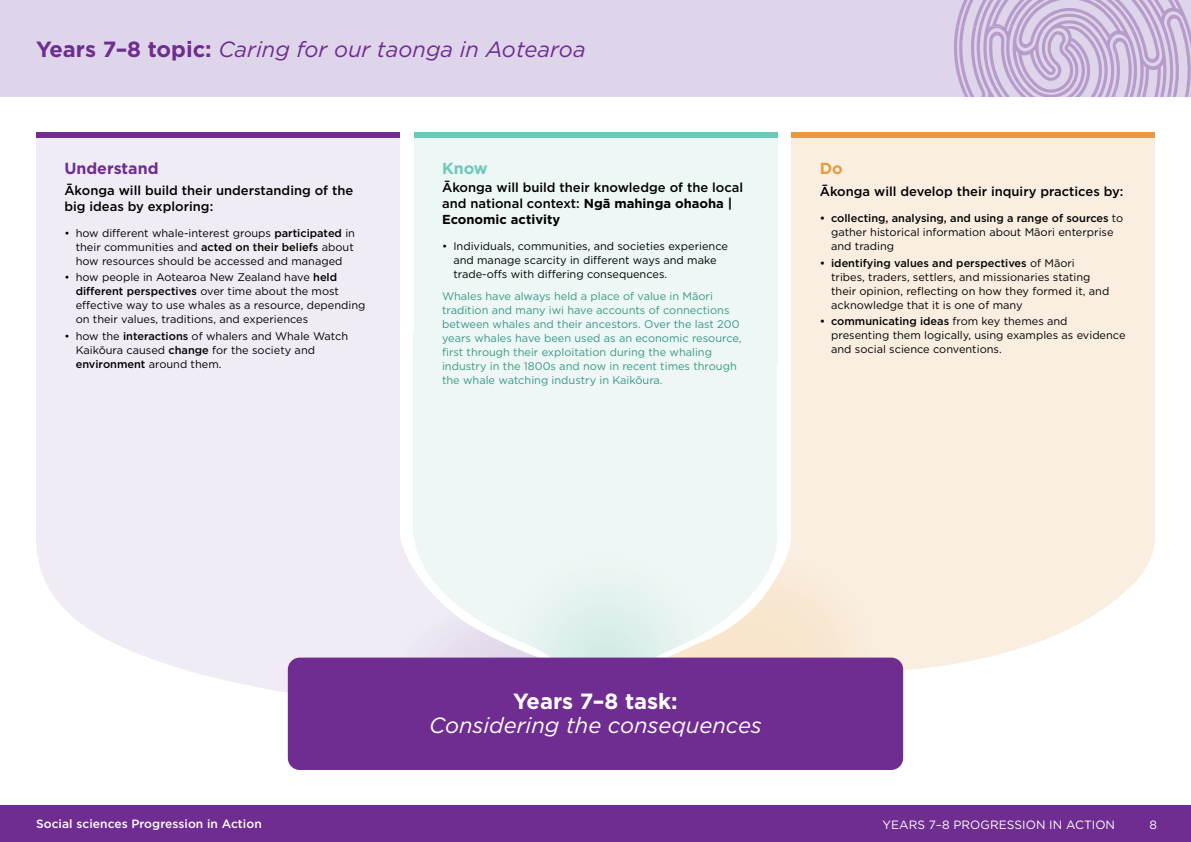
<style>
.page{position:relative;width:1191px;height:842px;background:#fff}
.page>*{position:absolute;margin:0;border:0;box-sizing:border-box;transform-origin:0 0}
.t1{font:italic 22px "Gotham";color:#6f2c91}
.t2{font:italic 22px "Gotham";color:#fff}
.t3{font:700 22px "Gotham";color:#fff}
.t4{font:700 16px "Gotham";color:#6f2c91}
.t5{font:700 16px "Gotham";color:#6ec8b8}
.t6{font:700 16px "Gotham";color:#e59a44}
.t7{font:500 13px/16px "Gotham";color:#000}
.t8{font:500 12px "Gotham";letter-spacing:.005em;color:#fff}
.t9{font:12px "Gotham";letter-spacing:.005em;color:#fff}
.t10{font:11px/14px "Gotham";color:#000}
.t11{font:11px/14px "Gotham";color:#3a9786}
.s1{font-weight:700;font-style:normal}
.s2{font-weight:500}
.s3{font-weight:700}
</style>
<div class="page">
<div style="left:0;top:806px;width:1191px;height:36px;background:#6f2c91"></div>
<div style="left:0;top:0;width:1191px;height:96px;background:#dfd5ea"></div>
<svg style="left:954px;top:0;width:237px;height:96px"></svg>
<div style="left:36px;top:333px;width:363px;height:203px;background:#f0ebf5"></div>
<svg style="left:36px;top:527px;width:378px;height:217px;fill:#f0ebf5"></svg>
<div style="left:372px;top:580px;width:42px;height:78px;background:#f0ebf5"></div>
<div style="left:791px;top:333px;width:364px;height:203px;background:#faeee1"></div>
<svg style="left:788px;top:536px;width:367px;height:207px;fill:#faeee1"></svg>
<svg style="left:777px;top:552px;width:102px;height:106px;background:#f8ead9"></svg>
<div style="left:414px;top:333px;width:363px;height:203px;background:#eef7f5"></div>
<svg style="left:414px;top:536px;width:363px;height:122px;background:#f0f0ee"></svg>
<svg style="left:485px;top:536px;width:240px;height:122px;background:#e8f3f0"></svg>
<div style="left:288px;top:658px;width:615px;height:112px;background:#6f2c91;border-radius:12px"></div>
<div style="left:36px;top:132px;width:363px;height:289px;background:#f0ecf5"></div>
<div style="left:414px;top:132px;width:363px;height:231px;background:#edf7f5"></div>
<div style="left:791px;top:132px;width:364px;height:251px;background:#faeee1"></div>
<div style="left:36px;top:132px;width:363px;height:6px;background:#6f2c91"></div>
<div style="left:791px;top:132px;width:364px;height:6px;background:#e59a44"></div>
<div style="left:414px;top:132px;width:363px;height:6px;background:#6ec8b8"></div>
<h1 class="t1" style="left:36px;top:35px;width:551px"><span class="s1">Years 7–8 topic:</span> Caring for our taonga in Aotearoa</h1>
<h2 class="t4" style="left:64px;top:157px;width:96px">Understand</h2>
<p class="t7" style="left:64px;top:182px;width:290px">Ākonga will build their understanding of the big ideas by exploring:</p>
<p class="t10" style="left:76px;top:225px;width:281px;text-align:justify;text-indent:-11px">• how different whale-interest groups <span class="s2">participated</span> in their communities and <span class="s2">acted on their beliefs</span> about how resources should be accessed and managed</p>
<p class="t10" style="left:76px;top:270px;width:291px;text-indent:-11px">• how people in Aotearoa New Zealand have <span class="s2">held different perspectives</span> over time about the most effective way to use whales as a resource, depending on their values, traditions, and experiences</p>
<p class="t10" style="left:76px;top:329px;width:274px;text-indent:-11px">• how the <span class="s2">interactions</span> of whalers and Whale Watch<br>Kaikōura caused <span class="s2">change</span> for the society and <span class="s2">environment</span> around them.</p>
<h2 class="t5" style="left:442px;top:157px;width:47px">Know</h2>
<p class="t7" style="left:442px;top:180px;width:303px">Ākonga will build their knowledge of the local and national context: <span class="s3">Ngā mahinga ohaoha |<br>Economic activity</span></p>
<p class="t10" style="left:453px;top:239px;width:276px;text-indent:-11px">• Individuals, communities, and societies experience and manage scarcity in different ways and make trade-offs with differing consequences.</p>
<p class="t11" style="left:442px;top:289px;width:301px">Whales have always held a place of value in Māori tradition and many iwi have accounts of connections between whales and their ancestors. Over the last 200 years whales have been used as an economic resource, first through their exploitation during the whaling industry in the 1800s and now in recent times through the whale watching industry in Kaikōura.</p>
<h2 class="t6" style="left:819px;top:157px;width:25px">Do</h2>
<p class="t7" style="left:819px;top:184px;width:305px">Ākonga will develop their inquiry practices by:</p>
<p class="t10" style="left:831px;top:211px;width:294px;text-indent:-11px"><span class="s2">• collecting, analysing, and using a range of sources</span> to gather historical information about Māori enterprise and trading</p>
<p class="t10" style="left:831px;top:255px;width:280px;text-indent:-11px"><span class="s2">• identifying values and perspectives</span> of Māori tribes, traders, settlers, and missionaries stating their opinion, reflecting on how they formed it, and acknowledge that it is one of many</p>
<p class="t10" style="left:831px;top:314px;width:296px;text-indent:-11px"><span class="s2">• communicating ideas</span> from key themes and presenting them logically, using examples as evidence and social science conventions.</p>
<h1 class="t3" style="left:513px;top:687px;width:166px">Years 7–8 task:</h1>
<h1 class="t2" style="left:429px;top:711px;width:334px">Considering the consequences</h1>
<p class="t8" style="left:36px;top:816px;width:227px">Social sciences Progression in Action</p>
<p class="t9" style="left:882px;top:817px;width:234px">YEARS 7–8 PROGRESSION IN ACTION</p>
<p class="t9" style="left:1149px;top:817px;width:9px">8</p>
</div>
